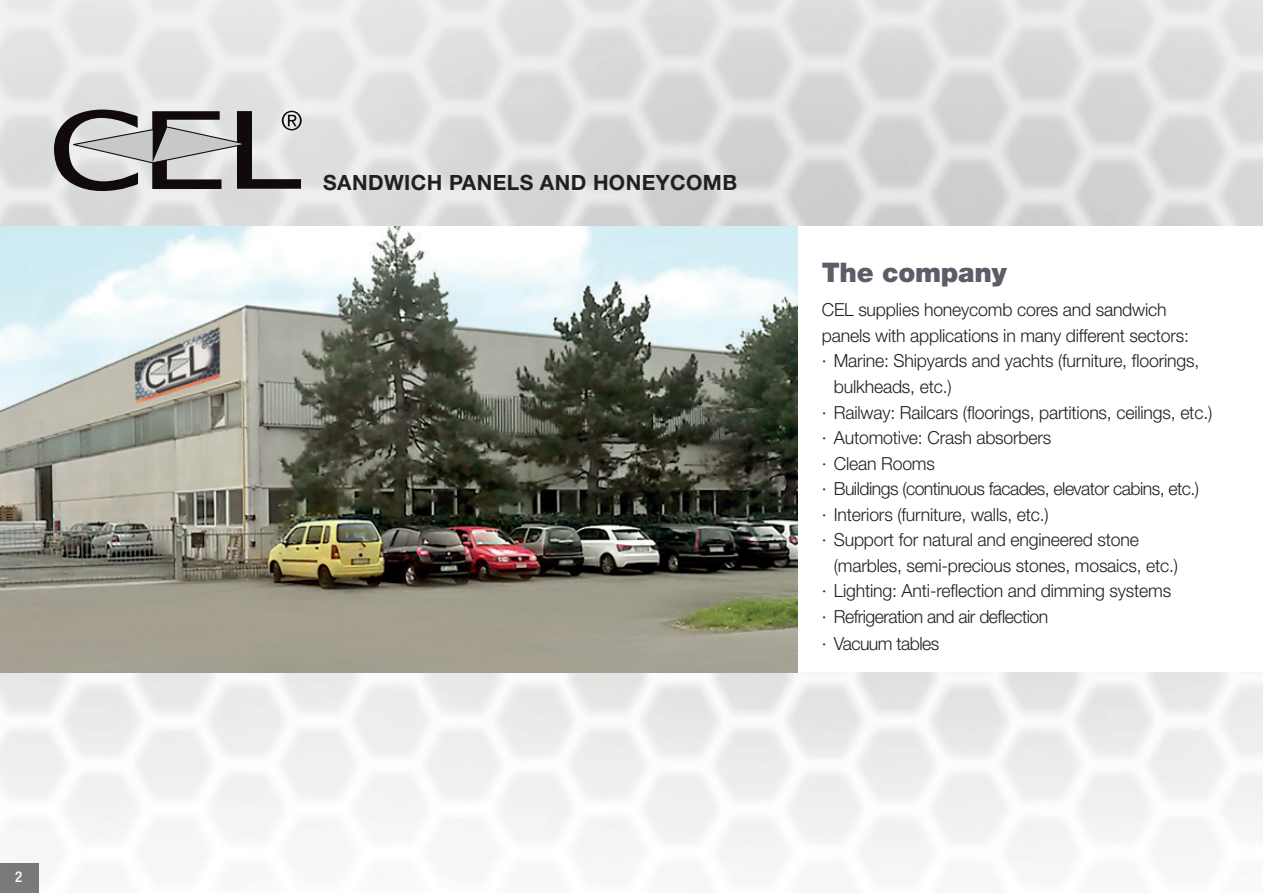
<style>
.page{position:relative;width:1263px;height:893px;background:#fff}
.page>*{position:absolute;margin:0;border:0;box-sizing:border-box;transform-origin:0 0}
.t1{font:900 27px "Helvetica Neue";letter-spacing:-.01em;color:#5f5b67}
.t2{font:700 21px "Helvetica Neue";letter-spacing:.02em;color:#231f20}
.t3{font:300 18px "Helvetica Neue";letter-spacing:-.01em;color:#231f20}
.t4{font:300 18px "Helvetica Neue";letter-spacing:-.03em;color:#231f20}
.t5{font:500 condensed 14.85px "Helvetica Neue";color:#fff}
</style>
<div class="page">
<svg style="left:54px;top:110px;width:248px;height:81px;background:#9e9d9d"></svg>
<img style="left:0;top:226px;width:797px;height:446px">
<p class="t5" style="left:15px;top:868px;width:9px">2</p>
<p class="t2" style="left:323px;top:170px;width:415px">SANDWICH PANELS AND HONEYCOMB</p>
<h1 class="t1" style="left:822px;top:257px;width:186px">The company</h1>
<p class="t3" style="left:822px;top:299px;width:346px">CEL supplies honeycomb cores and sandwich</p>
<p class="t3" style="left:822px;top:325px;width:369px">panels with applications in many different sectors:</p>
<p class="t3" style="left:822px;top:350px;width:379px">· Marine: Shipyards and yachts (furniture, floorings,</p>
<p class="t3" style="left:834px;top:376px;width:119px">bulkheads, etc.)</p>
<p class="t3" style="left:822px;top:401px;width:392px">· Railway: Railcars (floorings, partitions, ceilings, etc.)</p>
<p class="t3" style="left:822px;top:427px;width:231px">· Automotive: Crash absorbers</p>
<p class="t3" style="left:822px;top:452px;width:115px">· Clean Rooms</p>
<p class="t4" style="left:822px;top:478px;width:379px">· Buildings (continuous facades, elevator cabins, etc.)</p>
<p class="t3" style="left:822px;top:503px;width:229px">· Interiors (furniture, walls, etc.)</p>
<p class="t3" style="left:822px;top:529px;width:319px">· Support for natural and engineered stone</p>
<p class="t3" style="left:834px;top:554px;width:346px">(marbles, semi-precious stones, mosaics, etc.)</p>
<p class="t3" style="left:822px;top:580px;width:351px">· Lighting: Anti-reflection and dimming systems</p>
<p class="t4" style="left:822px;top:605px;width:228px">· Refrigeration and air deflection</p>
<p class="t4" style="left:822px;top:632px;width:119px">· Vacuum tables</p>
</div>
